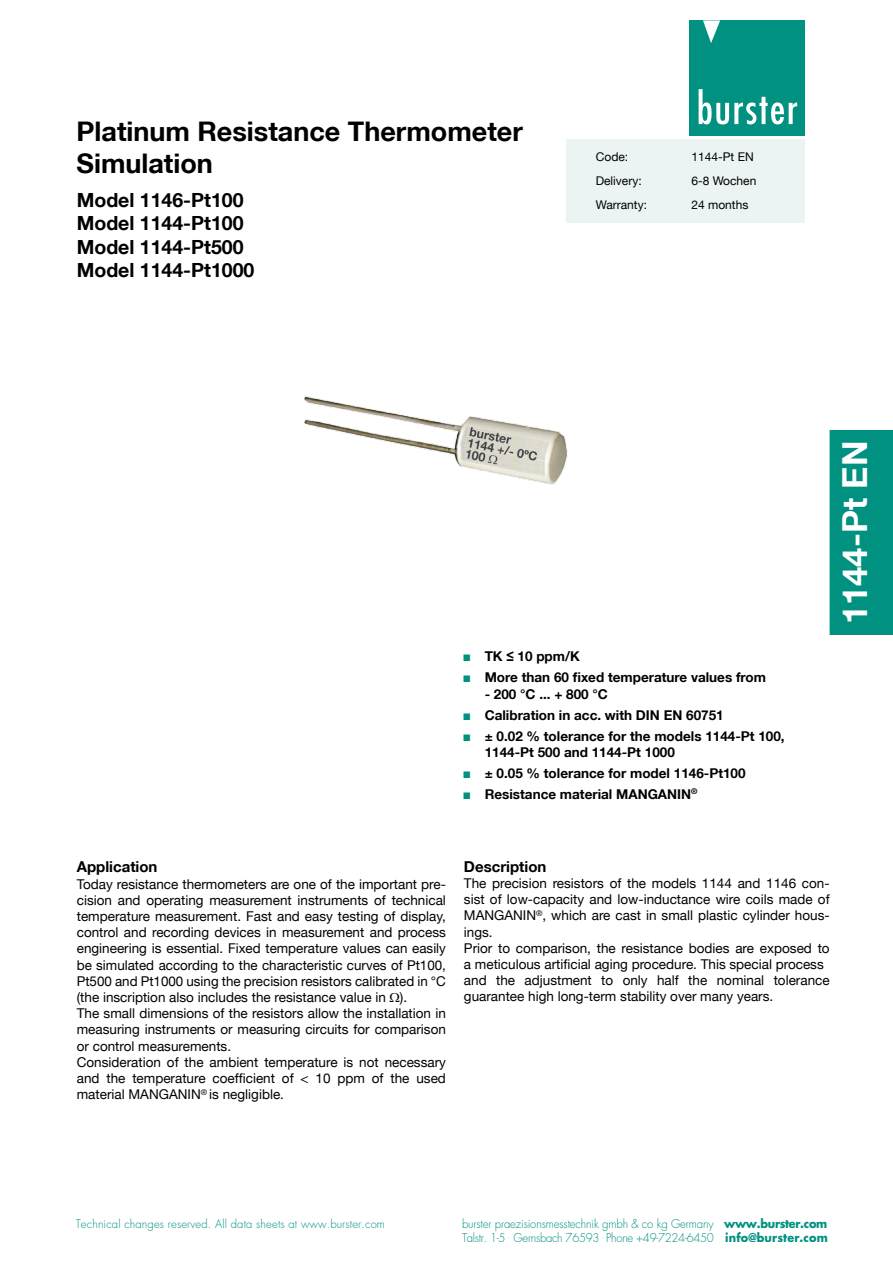
<style>
.page{position:relative;width:893px;height:1263px;background:#fff}
.page>*{position:absolute;margin:0;border:0;box-sizing:border-box;transform-origin:0 0}
.t1{font:700 34.5px "Helvetica Neue LT";color:#fff}
.t2{font:700 27px/32.4px "Helvetica Neue LT";color:#000}
.t3{font:700 19.5px/23.4px "Helvetica Neue LT";color:#000}
.t4{font:700 15px "Helvetica Neue LT";color:#000}
.t5{font:13.5px/16.2px "Helvetica Neue LT";color:#000}
.t6{font:700 13.5px/21px "Helvetica Neue LT";color:#000}
.t7{font:12px "Helvetica Neue LT";color:#000}
.t8{font:300 11.85px/13.5px "Futura LT";letter-spacing:-.01em;color:#009180;scale:.95 1}
.t9{font:300 11.55px "Futura LT";letter-spacing:.01em;color:#009180}
.s1{font-family:"Monotype Sorts";font-weight:400;font-size:9px;color:#009180}
.s2{font-family:"Arial"}
.s3{font-weight:700}
</style>
<div class="page">
<img style="left:304px;top:396px;width:264px;height:89px">
<div style="left:689px;top:20px;width:115px;height:116px;background:#009180"></div>
<svg style="left:703px;top:20px;width:17px;height:23px"></svg>
<svg style="left:699px;top:89px;width:98px;height:35px"></svg>
<div style="left:566px;top:139px;width:239px;height:84px;background:#ebf4f2"></div>
<div style="left:830px;top:430px;width:63px;height:205px;background:#009180"></div>
<h2 class="t2" style="left:77px;top:115px;width:448px">Platinum Resistance Thermometer<br>Simulation</h2>
<h3 class="t3" style="left:77px;top:188px;width:179px">Model 1146-Pt100<br>Model 1144-Pt100<br>Model 1144-Pt500<br>Model 1144-Pt1000</h3>
<p class="t7" style="left:596px;top:150px;width:34px">Code:</p>
<p class="t7" style="left:691px;top:150px;width:64px">1144-Pt EN</p>
<p class="t7" style="left:596px;top:174px;width:47px">Delivery:</p>
<p class="t7" style="left:691px;top:174px;width:66px">6-8 Wochen</p>
<p class="t7" style="left:596px;top:198px;width:53px">Warranty:</p>
<p class="t7" style="left:691px;top:198px;width:58px">24 months</p>
<p class="t6" style="left:463px;top:646px;width:304px"><span class="s1">N</span> TK <span class="s2">≤</span> 10 ppm/K<br><span class="s1">N</span> More than 60 fixed temperature values from</p>
<p class="t6" style="left:463px;top:683px;width:323px;text-indent:21px">- 200 °C ... + 800 °C<br><span class="s1">N</span> Calibration in acc. with DIN EN 60751<br><span class="s1">N</span> ± 0.02 % tolerance for the models 1144-Pt 100,</p>
<p class="t6" style="left:463px;top:741px;width:284px;text-indent:21px">1144-Pt 500 and 1144-Pt 1000<br><span class="s1">N</span> ± 0.05 % tolerance for model 1146-Pt100<br><span class="s1">N</span> Resistance material MANGANIN<sup>®</sup></p>
<h1 class="t1" style="left:833px;top:624px;width:185px;rotate:-90deg">1144-Pt EN</h1>
<p class="t4" style="left:77px;top:858px;width:82px">Application</p>
<p class="t5" style="left:77px;top:875px;width:371px">Today resistance thermometers are one of the important pre&shy;cision and operating measurement instruments of technical temperature measurement. Fast and easy testing of display, control and recording devices in measurement and process engineering is essential. Fixed temperature values can easily be simulated according to the characteristic curves of Pt100, Pt500 and Pt1000 using the precision resistors calibrated in °C (the inscription also includes the resistance value in ).<br>The small dimensions of the resistors allow the installation in measuring instruments or measuring circuits for comparison or control measurements.<br>Consideration of the ambient temperature is not necessary and the temperature coefficient of &lt; 10 ppm of the used material MANGANIN<sup>®</sup> is negligible.</p>
<p class="t4" style="left:464px;top:857px;width:84px">Description</p>
<p class="t5" style="left:464px;top:875px;width:367px">The precision resistors of the models 1144 and 1146 con&shy;sist of low-capacity and low-inductance wire coils made of MANGANIN<sup>®</sup>, which are cast in small plastic cylinder hous&shy;ings.<br>Prior to comparison, the resistance bodies are exposed to a meticulous artificial aging procedure. This special process and the adjustment to only half the nominal tolerance guarantee high long-term stability over many years.</p>
<p class="t9" style="left:76px;top:1217px;width:311px">Technical changes reserved. All data sheets at www.burster.com</p>
<p class="t8" style="left:462px;top:1217px;width:386px">burster praezisionsmesstechnik gmbh &amp; co kg Germany <span class="s3">www.burster.com<br></span>Talstr. 1-5 <sup>.</sup> Gernsbach 76593 <sup>.</sup> Phone +49-7224-6450 <span class="s3">info@burster.com</span></p>
</div>
